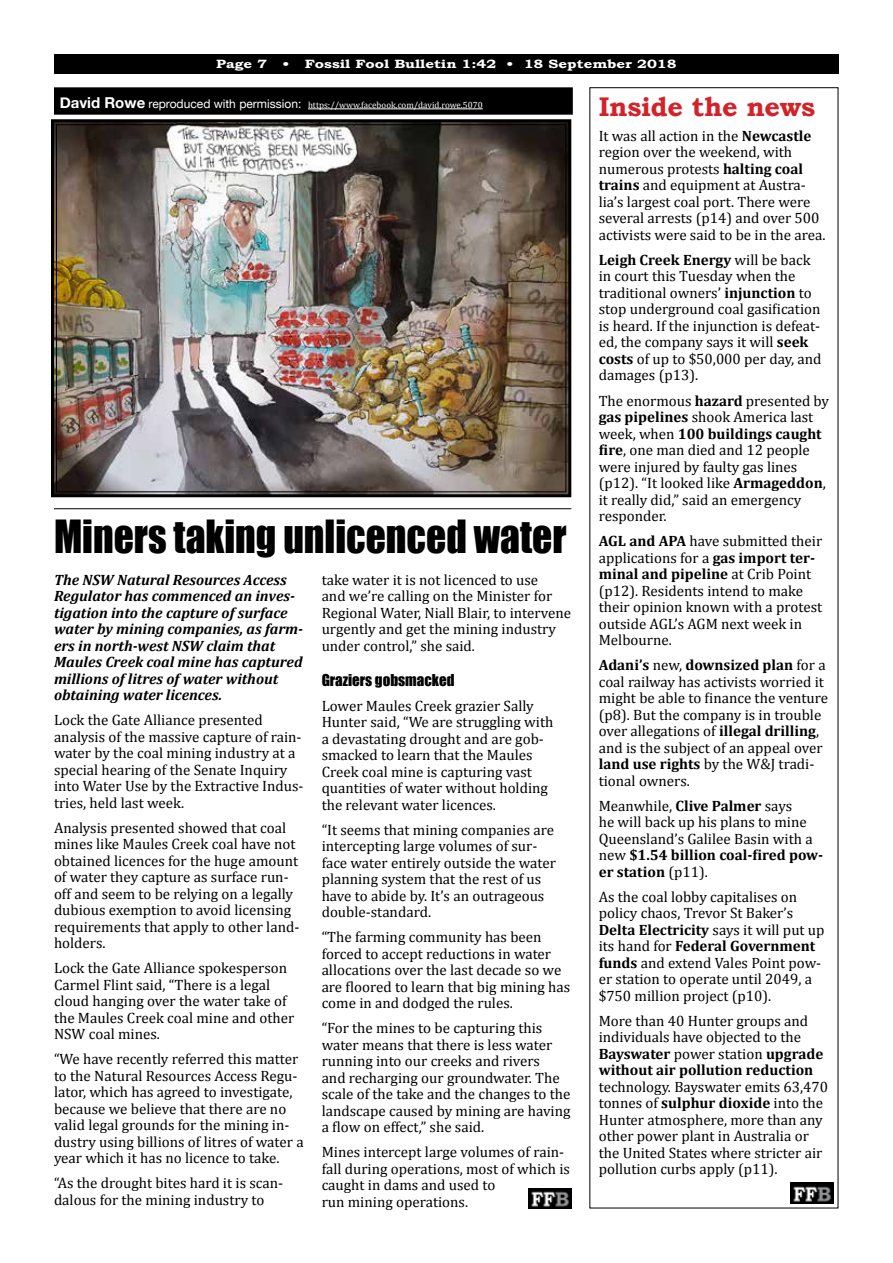
<style>
.page{position:relative;width:893px;height:1263px;background:#fff}
.page>*{position:absolute;margin:0;border:0;box-sizing:border-box;transform-origin:0 0}
.t1{font:42px "Impact";color:#000;scale:.94 1}
.t2{font:700 27px "Bookman Old Style";letter-spacing:-.01em;color:#d2232a}
.t3{font:15px/16.5px "Cambria";color:#000}
.t4{font:italic 700 15px/16.5px "Cambria";color:#000}
.t5{font:15px "Impact";color:#000}
.t6{font:700 12px "Bookman Old Style";color:#fff;scale:1.25 1}
.t7{font:9px "Cambria";color:#fff}
.s1{font-weight:700}
.s2{font-family:"Helvetica Neue";font-weight:700;font-size:15px}
.s3{font-family:"Helvetica Neue";font-size:12px}
</style>
<div class="page">
<div style="left:54px;top:54px;width:785px;height:20px;background:#000"></div>
<img style="left:790px;top:1183px;width:43px;height:20px">
<div style="left:55px;top:88px;width:517px;height:26px;background:#000"></div>
<hr style="left:308px;top:109px;width:175px;height:1px;background:#fff">
<div style="left:54px;top:87px;width:519px;height:28px;border:2px solid #000"></div>
<img style="left:529px;top:1188px;width:42px;height:20px">
<img style="left:51px;top:119px;width:521px;height:379px">
<hr style="left:54px;top:508px;width:517px;height:1px;background:#000">
<p class="t6" style="left:216px;top:57px;width:42px">Page 7</p>
<p class="t6" style="left:283px;top:57px;width:317px">• Fossil Fool Bulletin 1:42 • 18 September 2018</p>
<h2 class="t2" style="left:599px;top:91px;width:218px">Inside the news</h2>
<p class="t3" style="left:599px;top:128px;width:228px">It was all action in the <span class="s1">Newcastle </span>region over the weekend, with numerous protests <span class="s1">halting coal trains</span> and equipment at Austra&shy;lia’s largest coal port. There were several arrests (p14) and over 500 activists were said to be in the area.</p>
<p class="t3" style="left:599px;top:252px;width:224px"><span class="s1">Leigh Creek Energy</span> will be back in court this Tuesday when the traditional owners’ <span class="s1">injunction</span> to stop underground coal gasification is heard. If the injunction is defeat&shy;ed, the company says it will <span class="s1">seek costs</span> of up to $50,000 per day, and damages (p13).</p>
<p class="t3" style="left:599px;top:392px;width:232px">The enormous <span class="s1">hazard</span> presented by <span class="s1">gas pipelines</span> shook America last week, when <span class="s1">100 buildings caught fire</span>, one man died and 12 people were injured by faulty gas lines (p12). “It looked like <span class="s1">Armageddon</span>, it really did,” said an emergency responder.</p>
<p class="t3" style="left:599px;top:533px;width:225px"><span class="s1">AGL and APA</span> have submitted their applications for a <span class="s1">gas import ter&shy;minal and pipeline</span> at Crib Point (p12). Residents intend to make their opinion known with a protest outside AGL’s AGM next week in<br>Melbourne.</p>
<p class="t3" style="left:599px;top:657px;width:231px"><span class="s1">Adani’s</span> new, <span class="s1">downsized plan</span> for a coal railway has activists worried it might be able to finance the venture (p8). But the company is in trouble over allegations of <span class="s1">illegal drilling</span>, and is the subject of an appeal over <span class="s1">land use rights</span> by the W&amp;J tradi&shy;tional owners.</p>
<p class="t3" style="left:599px;top:797px;width:226px">Meanwhile, <span class="s1">Clive Palmer</span> says<br>he will back up his plans to mine<br>Queensland’s Galilee Basin with a new <span class="s1">$1.54 billion coal-fired pow&shy;er station</span> (p11).</p>
<p class="t3" style="left:599px;top:888px;width:227px">As the coal lobby capitalises on policy chaos, Trevor St Baker’s<br><span class="s1">Delta Electricity</span> says it will put up its hand for <span class="s1">Federal Government funds</span> and extend Vales Point pow&shy;er station to operate until 2049, a $750 million project (p10).</p>
<p class="t3" style="left:599px;top:1012px;width:226px">More than 40 Hunter groups and individuals have objected to the<br><span class="s1">Bayswater</span> power station <span class="s1">upgrade without air pollution reduction</span></p>
<p class="t3" style="left:599px;top:1078px;width:231px">technology. Bayswater emits 63,470 tonnes of <span class="s1">sulphur dioxide</span> into the Hunter atmosphere, more than any other power plant in Australia or the United States where stricter air pollution curbs apply (p11).</p>
<p class="t7" style="left:60px;top:100px;width:424px"><span class="s2">David Rowe</span> <span class="s3">reproduced with permission:</span> https://www.facebook.com/david.rowe.5070</p>
<h1 class="t1" style="left:54px;top:504px;width:547px">Miners taking unlicenced water</h1>
<p class="t3" style="left:322px;top:571px;width:251px">take water it is not licenced to use<br>and we’re calling on the Minister for Regional Water, Niall Blair, to intervene urgently and get the mining industry under control,” she said.</p>
<p class="t5" style="left:322px;top:668px;width:134px">Graziers gobsmacked</p>
<p class="t3" style="left:322px;top:697px;width:233px">Lower Maules Creek grazier Sally Hunter said, “We are struggling with a devastating drought and are gob&shy;smacked to learn that the Maules Creek coal mine is capturing vast quantities of water without holding the relevant water licences.</p>
<p class="t3" style="left:322px;top:821px;width:236px">“It seems that mining companies are intercepting large volumes of sur&shy;face water entirely outside the water planning system that the rest of us have to abide by. It’s an outrageous double-standard.</p>
<p class="t3" style="left:322px;top:929px;width:250px">“The farming community has been forced to accept reductions in water allocations over the last decade so we are floored to learn that big mining has come in and dodged the rules.</p>
<p class="t3" style="left:322px;top:1020px;width:250px">“For the mines to be capturing this water means that there is less water running into our creeks and rivers<br>and recharging our groundwater. The scale of the take and the changes to the landscape caused by mining are having a flow on effect,” she said.</p>
<p class="t3" style="left:322px;top:1144px;width:250px">Mines intercept large volumes of rain&shy;fall during operations, most of which is caught in dams and used to<br>run mining operations.</p>
<p class="t4" style="left:54px;top:571px;width:251px">The NSW Natural Resources Access Regulator has commenced an inves&shy;tigation into the capture of surface water by mining companies, as farm&shy;ers in north-west NSW claim that Maules Creek coal mine has captured millions of litres of water without obtaining water licences.</p>
<p class="t3" style="left:54px;top:712px;width:251px">Lock the Gate Alliance presented analysis of the massive capture of rain&shy;water by the coal mining industry at a special hearing of the Senate Inquiry into Water Use by the Extractive Indus&shy;tries, held last week.</p>
<p class="t3" style="left:54px;top:819px;width:247px">Analysis presented showed that coal mines like Maules Creek coal have not obtained licences for the huge amount of water they capture as surface run&shy;off and seem to be relying on a legally dubious exemption to avoid licensing requirements that apply to other land&shy;holders.</p>
<p class="t3" style="left:54px;top:960px;width:242px">Lock the Gate Alliance spokesperson<br>Carmel Flint said, “There is a legal cloud hanging over the water take of the Maules Creek coal mine and other<br>NSW coal mines.</p>
<p class="t3" style="left:54px;top:1051px;width:251px">“We have recently referred this matter to the Natural Resources Access Regu&shy;lator, which has agreed to investigate, because we believe that there are no valid legal grounds for the mining in&shy;dustry using billions of litres of water a year which it has no licence to take.</p>
<p class="t3" style="left:54px;top:1175px;width:231px">“As the drought bites hard it is scan&shy;dalous for the mining industry to</p>
</div>
